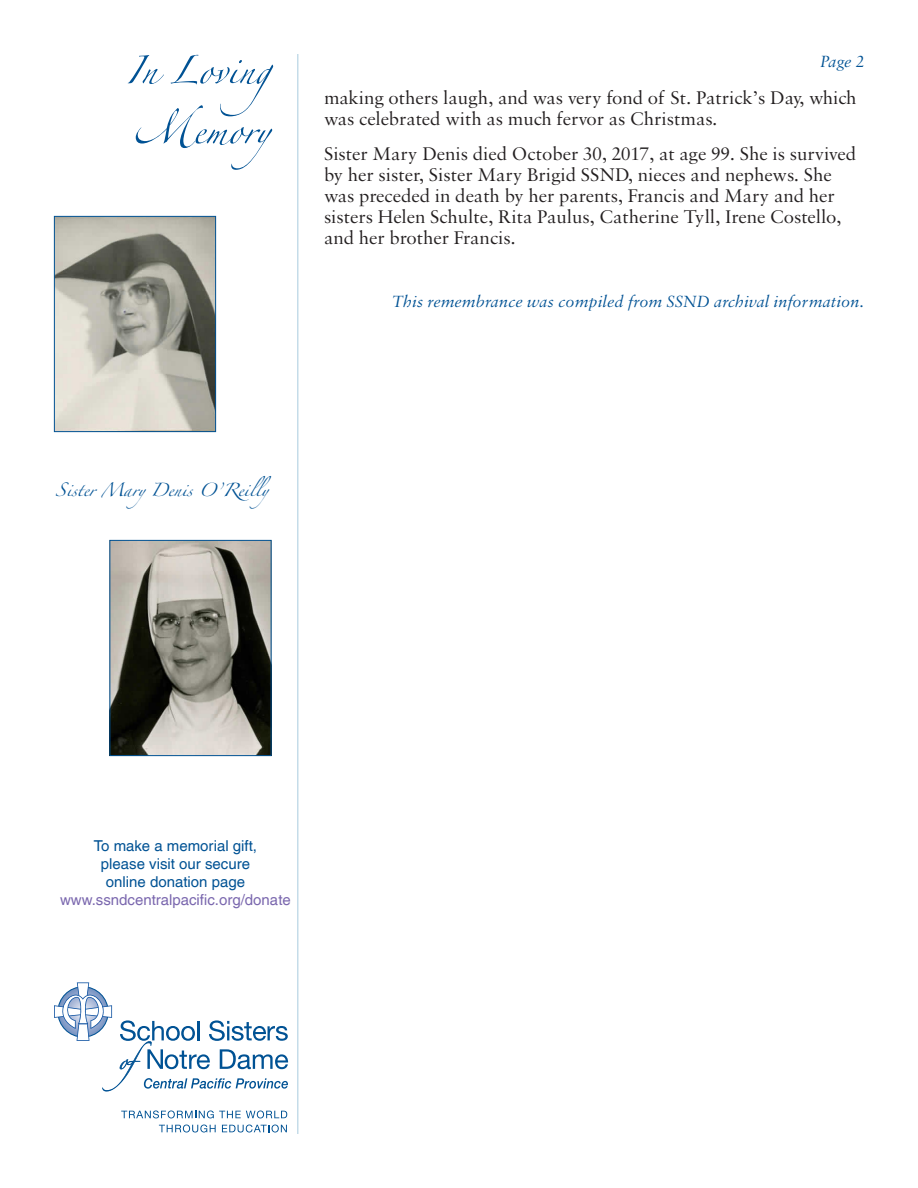
<style>
.page{position:relative;width:918px;height:1188px;background:#fff}
.page>*{position:absolute;margin:0;border:0;box-sizing:border-box;transform-origin:0 0}
.t1{font:63px/60px "Zapfino Extra LT Pro";color:#005294}
.Script_Name{font:30px "Zapfino Extra LT Pro";color:#005294}
.t2{font:19.5px/21px "Sabon MT Pro";color:#231f20}
.Page__-_Continued{font:italic 17.25px "Sabon MT Pro";color:#005294}
.t3{font:15px/18px "Helvetica LT Com";color:#005294;text-align:center}
.t4{font:15px "Helvetica LT Com";color:#7a67ae}
</style>
<div class="page">
<hr style="left:297px;top:54px;width:1px;height:1080px;background:#c5dce9">
<svg style="left:121px;top:1111px;width:166px;height:7px"></svg>
<svg style="left:159px;top:1125px;width:57px;height:8px"></svg>
<svg style="left:222px;top:1125px;width:65px;height:8px"></svg>
<svg style="left:54px;top:982px;width:234px;height:109px"></svg>
<img style="left:112px;top:542px;width:158px;height:212px">
<div style="left:110px;top:540px;width:162px;height:216px;border:1px solid #005294"></div>
<img style="left:56px;top:218px;width:158px;height:212px">
<div style="left:54px;top:216px;width:162px;height:216px;border:1px solid #005294"></div>
<h1 class="t1" style="left:125px;top:31px;width:184px">In Loving<br>Memory</h1>
<p class="Page__-_Continued" style="left:820px;top:51px;width:45px">Page 2</p>
<p class="t2" style="left:324px;top:87px;width:534px">making others laugh, and was very fond of St. Patrick’s Day, which was celebrated with as much fervor as Christmas.</p>
<p class="t2" style="left:324px;top:143px;width:534px">Sister Mary Denis died October 30, 2017, at age 99. She is survived by her sister, Sister Mary Brigid SSND, nieces and nephews. She was preceded in death by her parents, Francis and Mary and her sisters Helen Schulte, Rita Paulus, Catherine Tyll, Irene Costello, and her brother Francis.</p>
<p class="Script_Name" style="left:56px;top:468px;width:214px">Sister Mary Denis O’Reilly</p>
<p class="Page__-_Continued" style="left:392px;top:291px;width:474px">This remembrance was compiled from SSND archival information.</p>
<p class="t3" style="left:94px;top:837px;width:165px">To make a memorial gift, please visit our secure online donation page</p>
<p class="t4" style="left:60px;top:891px;width:232px">www.ssndcentralpacific.org/donate</p>
</div>
